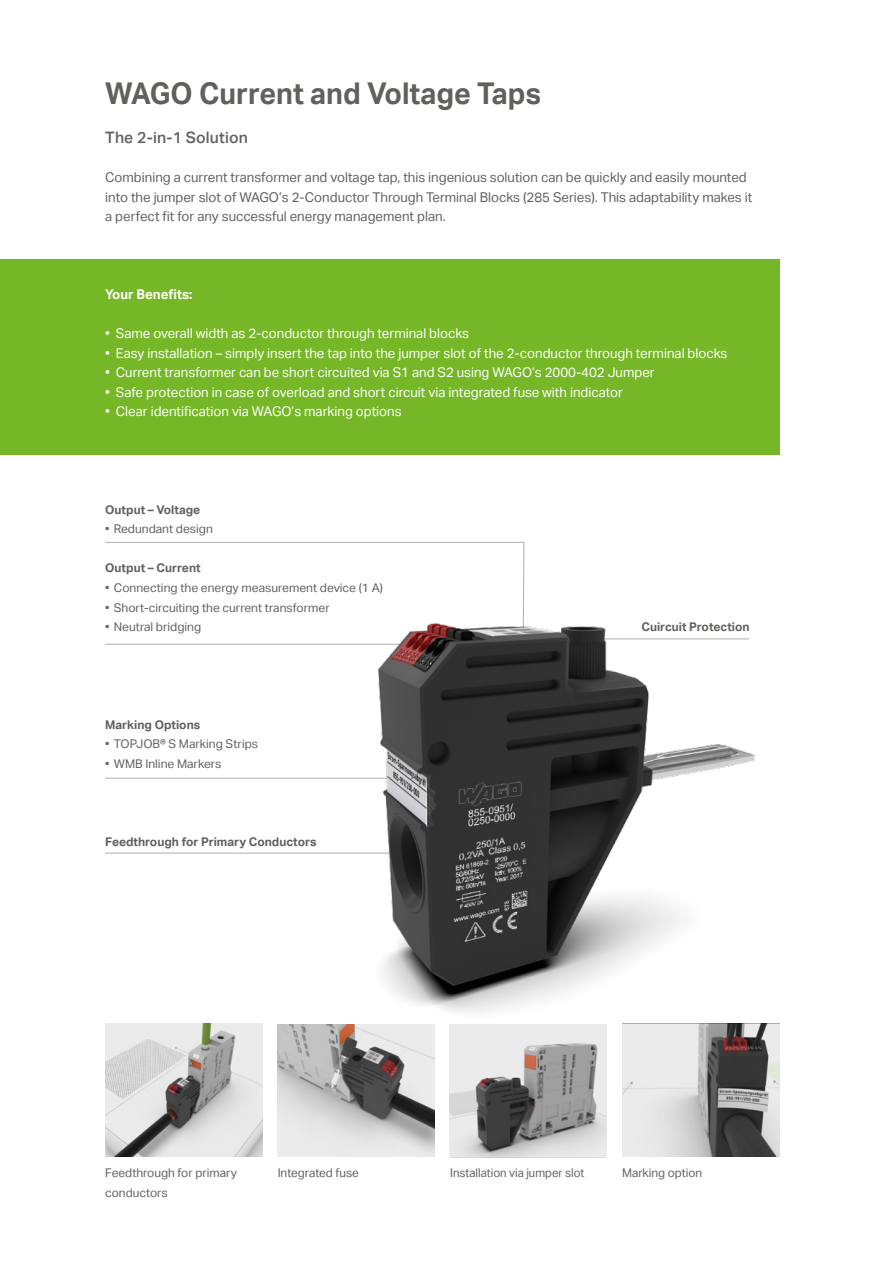
<style>
.page{position:relative;width:893px;height:1263px;background:#fff}
.page>*{position:absolute;margin:0;border:0;box-sizing:border-box;transform-origin:0 0}
.Headline_large___Sub{font:700 30px "Aktiv Grotesk";color:#62605d;scale:.95 1}
.Intro_text___large{font:500 15.75px "Aktiv Grotesk";letter-spacing:.01em;color:#62605d}
.t1{font:13.5px "Aktiv Grotesk";color:#fff}
.Body_Copy{font:13.5px/19.5px "Aktiv Grotesk";color:#62605d}
.Body_Copy-2{font:700 13.5px "Aktiv Grotesk";color:#fff}
.Body_Copy-3{font:12px/19.5px "Aktiv Grotesk";color:#62605d}
.Body_Copy-4{font:700 12px "Aktiv Grotesk";color:#62605d}
.Body_Copy-5{font:12px "Aktiv Grotesk";color:#62605d;scale:.95 1}
</style>
<div class="page">
<div style="left:0;top:259px;width:779px;height:195px;background:#75b726"></div>
<hr style="left:105px;top:778px;width:287px;height:1px;background:#b1aeab">
<hr style="left:105px;top:853px;width:300px;height:1px;background:#b1aeab">
<svg style="left:105px;top:542px;width:419px;height:103px"></svg>
<img style="left:157px;top:557px;width:623px;height:486px">
<img style="left:105px;top:1024px;width:157px;height:133px">
<img style="left:277px;top:1025px;width:158px;height:132px">
<img style="left:450px;top:1024px;width:157px;height:133px">
<img style="left:622px;top:1024px;width:157px;height:133px">
<p class="Headline_large___Sub" style="left:105px;top:77px;width:460px">WAGO Current and Voltage Taps</p>
<p class="Intro_text___large" style="left:105px;top:129px;width:144px">The 2-in-1 Solution</p>
<p class="Body_Copy" style="left:105px;top:168px;width:649px">Combining a current transformer and voltage tap, this ingenious solution can be quickly and easily mounted into the jumper slot of WAGO’s 2-Conductor Through Terminal Blocks (285 Series). This adaptability makes it a perfect fit for any successful energy management plan.</p>
<p class="Body_Copy-2" style="left:105px;top:287px;width:89px">Your Benefits:</p>
<p class="t1" style="left:105px;top:326px;width:365px">• Same overall width as 2-conductor through terminal blocks</p>
<p class="t1" style="left:105px;top:345px;width:624px">• Easy installation – simply insert the tap into the jumper slot of the 2-conductor through terminal blocks</p>
<p class="t1" style="left:105px;top:365px;width:551px">• Current transformer can be short circuited via S1 and S2 using WAGO’s 2000-402 Jumper</p>
<p class="t1" style="left:105px;top:384px;width:519px">• Safe protection in case of overload and short circuit via integrated fuse with indicator</p>
<p class="t1" style="left:105px;top:404px;width:298px">• Clear identification via WAGO’s marking options</p>
<p class="Body_Copy-4" style="left:105px;top:503px;width:97px">Output – Voltage</p>
<p class="Body_Copy-3" style="left:105px;top:520px;width:109px">• Redundant design</p>
<p class="Body_Copy-4" style="left:105px;top:561px;width:97px">Output – Current</p>
<p class="Body_Copy-3" style="left:105px;top:578px;width:279px">• Connecting the energy measurement device (1 A)</p>
<p class="Body_Copy-3" style="left:105px;top:598px;width:226px">• Short-circuiting the current transformer</p>
<p class="Body_Copy-3" style="left:105px;top:617px;width:97px">• Neutral bridging</p>
<p class="Body_Copy-4" style="left:105px;top:717px;width:96px">Marking Options</p>
<p class="Body_Copy-3" style="left:105px;top:734px;width:154px">• TOPJOB® S Marking Strips</p>
<p class="Body_Copy-3" style="left:105px;top:754px;width:118px">• WMB Inline Markers</p>
<p class="Body_Copy-4" style="left:105px;top:834px;width:213px">Feedthrough for Primary Conductors</p>
<p class="Body_Copy-4" style="left:641px;top:620px;width:110px">Cuircuit Protection</p>
<p class="Body_Copy-3" style="left:105px;top:1163px;width:133px">Feedthrough for primary conductors</p>
<p class="Body_Copy-3" style="left:278px;top:1163px;width:83px">Integrated fuse</p>
<p class="Body_Copy-5" style="left:450px;top:1166px;width:143px">Installation via jumper slot</p>
<p class="Body_Copy-3" style="left:622px;top:1163px;width:82px">Marking option</p>
</div>
